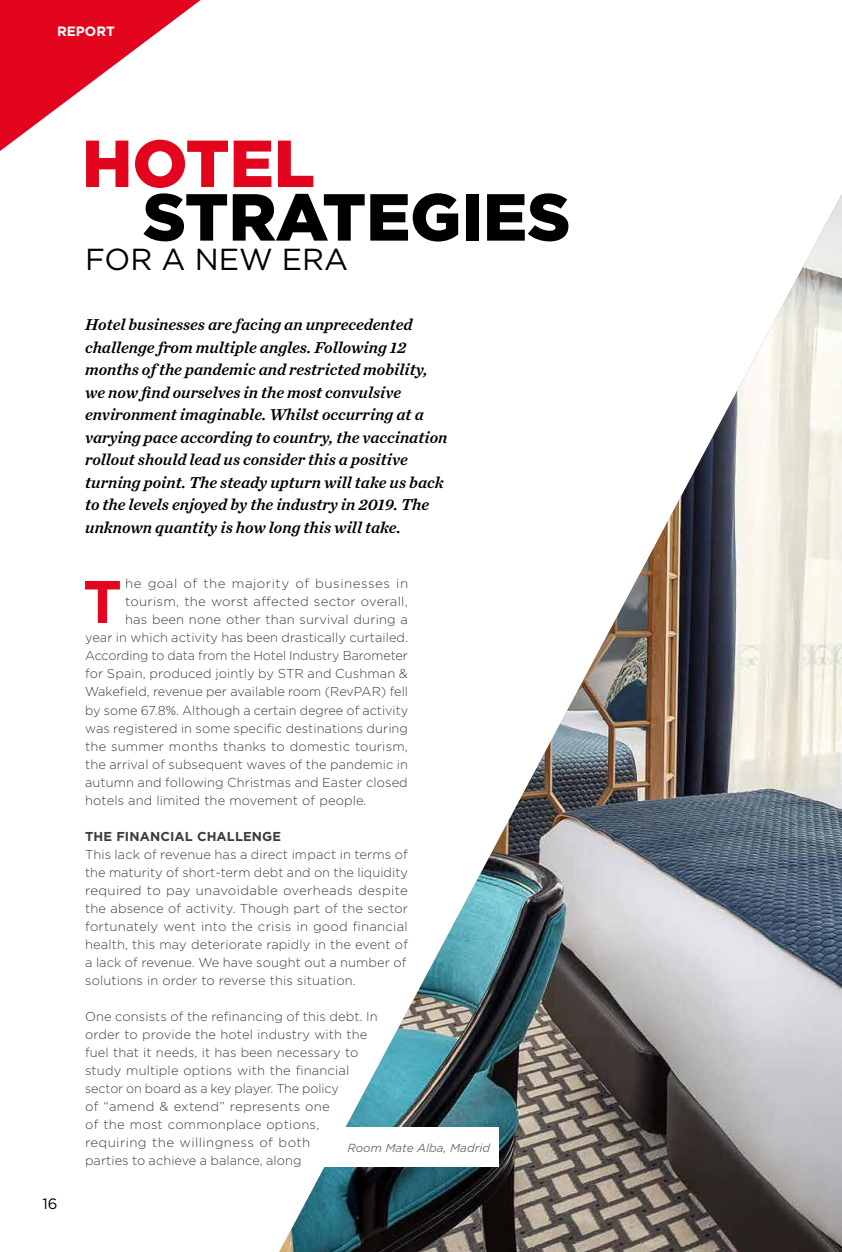
<style>
.page{position:relative;width:842px;height:1252px;background:#fff}
.page>*{position:absolute;margin:0;border:0;box-sizing:border-box;transform-origin:0 0}
.t1{font:900 66.3px "Gotham";color:#000}
.t2{font:900 66.3px "Gotham";color:#e3051e}
.t3{font:700 60px "Gotham";color:#e3051e}
.t4{font:30.3px "Gotham";color:#000}
.t5{font:italic 16.5px/22.5px "Chronicle Text G2 Semi";color:#000}
.t6{font:15px "Gotham";color:#000}
.t7{font:700 13.5px "Gotham";color:#fff}
.t8{font:300 12.9px/18px "Gotham";letter-spacing:.01em;color:#3c3c3b}
.t9{font:300 12.9px "Gotham";letter-spacing:.04em;color:#3c3c3b}
.t10{font:700 12.9px "Gotham";letter-spacing:.01em;color:#3c3c3b}
.t11{font:italic 11.7px "Gotham";color:#706f6f}
</style>
<div class="page">
<img style="left:279px;top:196px;width:562px;height:1056px">
<div style="left:318px;top:1127px;width:180px;height:40px;background:#fff"></div>
<svg style="left:0;top:0;width:200px;height:151px"></svg>
<p class="t7" style="left:57px;top:23px;width:59px">REPORT</p>
<h1 class="t2" style="left:82px;top:118px;width:234px">HOTEL</h1>
<h1 class="t1" style="left:143px;top:171px;width:429px">STRATEGIES</h1>
<h3 class="t4" style="left:85px;top:240px;width:264px">FOR A NEW ERA</h3>
<p class="t5" style="left:85px;top:312px;width:363px">Hotel businesses are facing an unprecedented challenge from multiple angles. Following 12 months of the pandemic and restricted mobility, we now find ourselves in the most convulsive environment imaginable. Whilst occurring at a varying pace according to country, the vaccination rollout should lead us consider this a positive turning point. The steady upturn will take us back to the levels enjoyed by the industry in 2019. The unknown quantity is how long this will take.</p>
<p class="t6" style="left:43px;top:1194px;width:17px">16</p>
<p class="t9" style="left:125px;top:576px;width:284px">he goal of the majority of businesses in</p>
<p class="t8" style="left:125px;top:592px;width:284px">tourism, the worst affected sector overall,</p>
<p class="t8" style="left:125px;top:610px;width:284px">has been none other than survival during a</p>
<p class="t8" style="left:85px;top:628px;width:324px">year in which activity has been drastically curtailed.</p>
<p class="t8" style="left:85px;top:646px;width:324px">According to data from the Hotel Industry Barometer</p>
<p class="t8" style="left:85px;top:664px;width:324px">for Spain, produced jointly by STR and Cushman &amp;</p>
<p class="t8" style="left:85px;top:682px;width:324px">Wakefield, revenue per available room (RevPAR) fell</p>
<p class="t8" style="left:85px;top:700px;width:324px">by some 67.8%. Although a certain degree of activity</p>
<p class="t8" style="left:85px;top:718px;width:324px">was registered in some specific destinations during</p>
<p class="t8" style="left:85px;top:736px;width:324px">the summer months thanks to domestic tourism,</p>
<p class="t8" style="left:85px;top:754px;width:324px">the arrival of subsequent waves of the pandemic in</p>
<p class="t8" style="left:85px;top:772px;width:324px">autumn and following Christmas and Easter closed</p>
<p class="t8" style="left:85px;top:790px;width:283px">hotels and limited the movement of people.</p>
<p class="t10" style="left:85px;top:827px;width:197px">THE FINANCIAL CHALLENGE</p>
<p class="t8" style="left:85px;top:844px;width:324px">This lack of revenue has a direct impact in terms of the maturity of short-term debt and on the liquidity required to pay unavoidable overheads despite the absence of activity. Though part of the sector fortunately went into the crisis in good financial health, this may deteriorate rapidly in the event of a lack of revenue. We have sought out a number of solutions in order to reverse this situation.</p>
<p class="t8" style="left:85px;top:1006px;width:294px">One consists of the refinancing of this debt. In order to provide the hotel industry with the fuel that it needs, it has been necessary to study multiple options with the financial sector on board as a key player. The policy<br>of “amend &amp; extend” represents one<br>of the most commonplace options, requiring the willingness of both<br>parties to achieve a balance, along</p>
<h2 class="t3" style="left:83px;top:562px;width:40px">T</h2>
<p class="t11" style="left:347px;top:1140px;width:144px">Room Mate Alba, Madrid</p>
</div>
